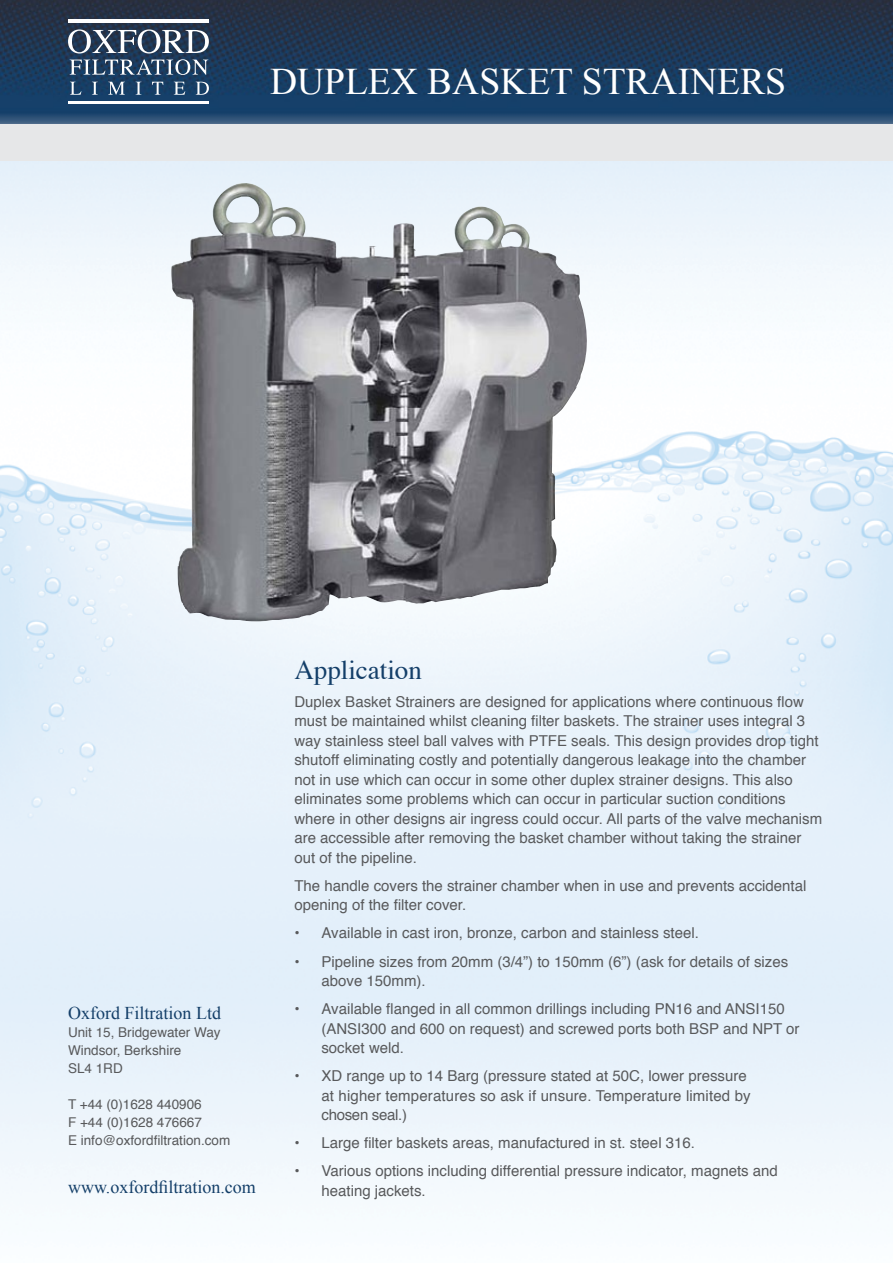
<style>
.page{position:relative;width:893px;height:1263px;background:#fff}
.page>*{position:absolute;margin:0;border:0;box-sizing:border-box;transform-origin:0 0}
.t1{font:37.5px "Times New Roman";color:#fff}
.t2{font:27px "Times";color:#143f69}
.t3{font:18px "Times New Roman";color:#143f69}
.t4{font:15px/19.5px "Helvetica";color:#58595b}
.t5{font:13.5px/18px "Helvetica";color:#58595b}
</style>
<div class="page">
<img style="left:0;top:161px;width:893px;height:1037px">
<div style="left:0;top:0;width:893px;height:161px;background:#e6e7e8"></div>
<img style="left:0;top:0;width:893px;height:124px">
<svg style="left:68px;top:29px;width:141px;height:24px;background:#657385"></svg>
<svg style="left:70px;top:59px;width:138px;height:16px;background:#576e87"></svg>
<svg style="left:70px;top:82px;width:11px;height:13px"></svg>
<svg style="left:92px;top:82px;width:6px;height:13px"></svg>
<svg style="left:108px;top:82px;width:17px;height:13px"></svg>
<svg style="left:136px;top:82px;width:5px;height:13px"></svg>
<svg style="left:152px;top:82px;width:11px;height:13px"></svg>
<svg style="left:174px;top:82px;width:11px;height:13px"></svg>
<svg style="left:196px;top:82px;width:13px;height:13px"></svg>
<hr style="left:69px;top:19px;width:140px;height:3px;background:#fff">
<hr style="left:69px;top:101px;width:140px;height:2px;background:#fff">
<img style="left:171px;top:183px;width:417px;height:438px">
<h1 class="t1" style="left:270px;top:57px;width:518px">Duplex Basket Strainers</h1>
<p class="t3" style="left:68px;top:1001px;width:155px">Oxford Filtration Ltd</p>
<p class="t5" style="left:68px;top:1023px;width:154px">Unit 15, Bridgewater Way<br>Windsor, Berkshire<br>SL4 1RD</p>
<p class="t5" style="left:68px;top:1095px;width:164px">T +44 (0)1628 440906<br>F +44 (0)1628 476667<br>E info@oxfordfiltration.com</p>
<p class="t3" style="left:68px;top:1175px;width:189px">www.oxfordfiltration.com</p>
<h2 class="t2" style="left:294px;top:645px;width:129px">Application</h2>
<p class="t4" style="left:294px;top:692px;width:529px">Duplex Basket Strainers are designed for applications where continuous flow must be maintained whilst cleaning filter baskets. The strainer uses integral 3 way stainless steel ball valves with PTFE seals. This design provides drop tight shutoff eliminating costly and potentially dangerous leakage into the chamber not in use which can occur in some other duplex strainer designs. This also eliminates some problems which can occur in particular suction conditions where in other designs air ingress could occur. All parts of the valve mechanism are accessible after removing the basket chamber without taking the strainer out of the pipeline.</p>
<p class="t4" style="left:294px;top:876px;width:513px">The handle covers the strainer chamber when in use and prevents accidental opening of the filter cover.</p>
<p class="t4" style="left:294px;top:924px;width:406px">• Available in cast iron, bronze, carbon and stainless steel.</p>
<p class="t4" style="left:321px;top:952px;width:468px;text-indent:-27px">• Pipeline sizes from 20mm (3/4”) to 150mm (6”) (ask for details of sizes above 150mm).</p>
<p class="t4" style="left:321px;top:999px;width:480px;text-indent:-27px">• Available flanged in all common drillings including PN16 and ANSI150 (ANSI300 and 600 on request) and screwed ports both BSP and NPT or socket weld.</p>
<p class="t4" style="left:321px;top:1066px;width:431px;text-indent:-27px">• XD range up to 14 Barg (pressure stated at 50C, lower pressure at higher temperatures so ask if unsure. Temperature limited by chosen seal.)</p>
<p class="t4" style="left:294px;top:1133px;width:402px">• Large filter baskets areas, manufactured in st. steel 316.</p>
<p class="t4" style="left:321px;top:1161px;width:458px;text-indent:-27px">• Various options including differential pressure indicator, magnets and heating jackets.</p>
</div>
